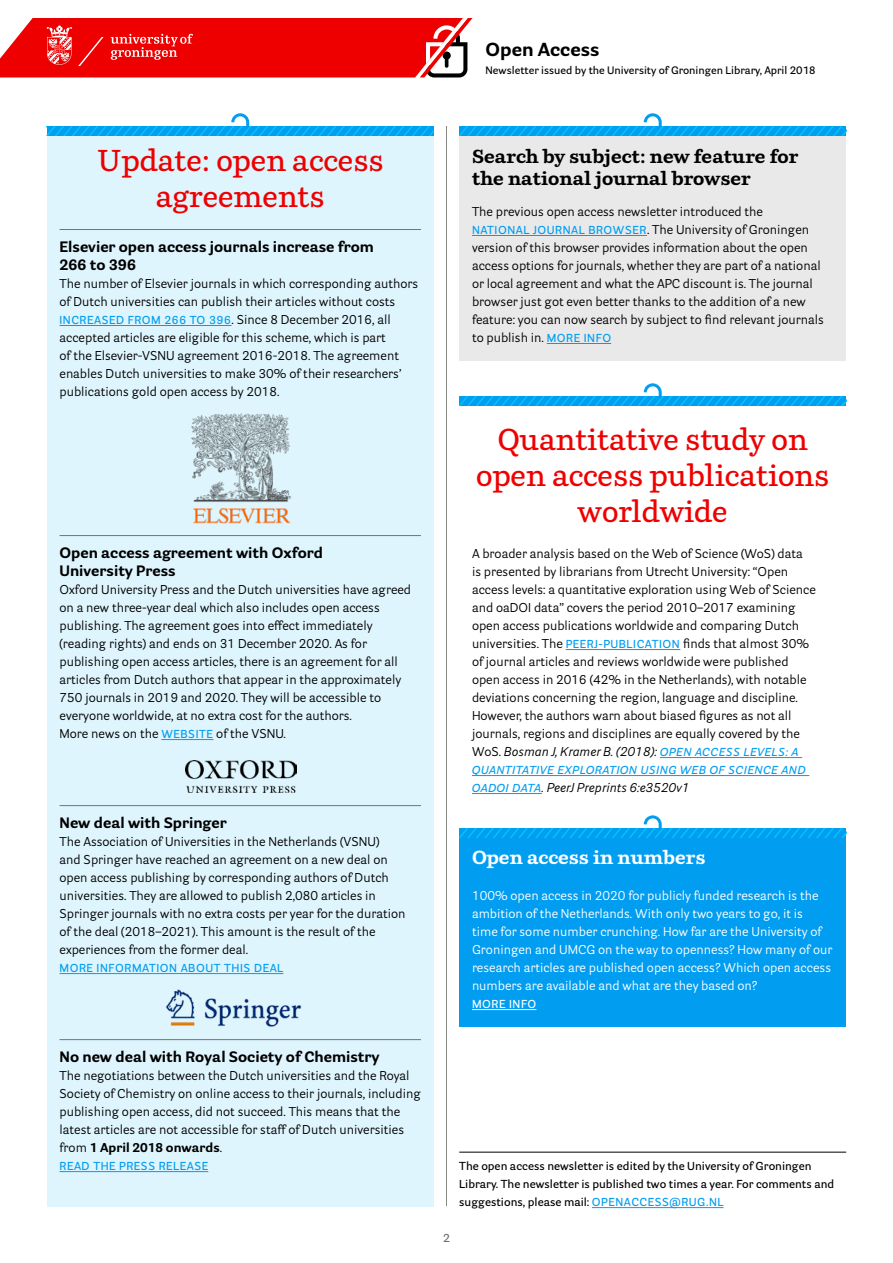
<style>
.page{position:relative;width:893px;height:1263px;background:#fff}
.page>*{position:absolute;margin:0;border:0;box-sizing:border-box;transform-origin:0 0}
.t1{font:600 30px/36px "Parry";color:#e00;text-align:center}
.t2{font:700 18.75px/22.5px "Parry";color:#000}
.t3{font:700 18.75px "Parry";color:#fff}
.t4{font:700 18.75px "Parry Grotesque";color:#000}
.t5{font:700 15px/18px "Parry Grotesque";color:#000}
.t6{font:12.75px/18px "Parry Grotesque";color:#000}
.t7{font:12.75px/18px "Parry Grotesque";color:#fff}
.t8{font:italic 12.75px "Parry Grotesque";color:#000}
.t9{font:600 11.25px/18px "Parry Grotesque";color:#000}
.t10{font:600 11.25px "Parry Grotesque";letter-spacing:.05em;color:#009df1}
.t11{font:italic 600 11.25px "Parry Grotesque";letter-spacing:.05em;color:#009df1}
.t12{font:600 11.25px "Parry Grotesque";letter-spacing:.05em;color:#fff}
.t13{font:600 11.25px "Parry Grotesque";color:#6e6e6e}
.t14{font:600 10.5px "Parry Grotesque";color:#000}
.s1{font-weight:600;font-size:11.25px;color:#009df1}
.s2{font-weight:700}
.s3{font-style:italic}
.s4{font-weight:600;font-style:italic;font-size:11.25px;color:#009df1}
.s5{color:#009df1}
</style>
<div class="page">
<div style="left:459px;top:837px;width:387px;height:189px;background:#009df1"></div>
<svg style="left:0;top:18px;width:472px;height:59px;background:#ec1b1b"></svg>
<svg style="left:459px;top:383px;width:387px;height:22px"></svg>
<svg style="left:459px;top:815px;width:387px;height:22px"></svg>
<div style="left:459px;top:135px;width:387px;height:225px;background:#e9e9e9"></div>
<div style="left:47px;top:135px;width:387px;height:1071px;background:#dff5fd"></div>
<hr style="left:472px;top:1009px;width:64px;height:1px;background:#fff">
<hr style="left:446px;top:126px;width:1px;height:1080px;background:#878786">
<hr style="left:472px;top:235px;width:175px;height:1px;background:#009df1">
<hr style="left:547px;top:343px;width:64px;height:1px;background:#009df1">
<hr style="left:60px;top:325px;width:172px;height:1px;background:#009df1">
<hr style="left:161px;top:739px;width:52px;height:1px;background:#009df1">
<hr style="left:60px;top:973px;width:223px;height:1px;background:#009df1">
<hr style="left:60px;top:1171px;width:148px;height:1px;background:#009df1">
<hr style="left:566px;top:649px;width:114px;height:1px;background:#009df1">
<hr style="left:660px;top:757px;width:142px;height:1px;background:#009df1">
<hr style="left:472px;top:775px;width:337px;height:1px;background:#009df1">
<hr style="left:472px;top:793px;width:70px;height:1px;background:#009df1">
<hr style="left:592px;top:1207px;width:132px;height:1px;background:#009df1">
<hr style="left:459px;top:1152px;width:387px;height:1px;background:#000">
<svg style="left:459px;top:113px;width:387px;height:22px"></svg>
<svg style="left:47px;top:113px;width:387px;height:22px"></svg>
<img style="left:191px;top:413px;width:100px;height:111px">
<img style="left:185px;top:761px;width:111px;height:31px">
<img style="left:166px;top:989px;width:136px;height:38px">
<hr style="left:60px;top:1039px;width:361px;height:1px;background:#647983">
<hr style="left:60px;top:805px;width:361px;height:1px;background:#647983">
<hr style="left:60px;top:535px;width:361px;height:1px;background:#647983">
<hr style="left:60px;top:229px;width:361px;height:1px;background:#647983">
<h2 class="t4" style="left:486px;top:37px;width:115px">Open Access</h2>
<p class="t14" style="left:486px;top:63px;width:332px">Newsletter issued by the University of Groningen Library, April 2018</p>
<h1 class="t1" style="left:97px;top:142px;width:288px">Update: open access agreements</h1>
<p class="t5" style="left:60px;top:237px;width:316px">Elsevier open access journals increase from<br>266 to 396</p>
<p class="t6" style="left:60px;top:274px;width:360px">The number of Elsevier journals in which corresponding authors of Dutch universities can publish their articles without costs <span class="s1">INCREASED FROM 266 TO 396</span>. Since 8 December 2016, all accepted articles are eligible for this scheme, which is part<br>of the Elsevier-VSNU agreement 2016-2018. The agreement enables Dutch universities to make 30% of their researchers’ publications gold open access by 2018.</p>
<p class="t5" style="left:60px;top:543px;width:265px">Open access agreement with Oxford<br>University Press</p>
<p class="t6" style="left:60px;top:580px;width:353px">Oxford University Press and the Dutch universities have agreed on a new three-year deal which also includes open access publishing. The agreement goes into effect immediately (reading rights) and ends on 31 December 2020. As for publishing open access articles, there is an agreement for all articles from Dutch authors that appear in the approximately 750 journals in 2019 and 2020. They will be accessible to everyone worldwide, at no extra cost for the authors.<br>More news on the <span class="s1">WEBSITE</span> of the VSNU.</p>
<p class="t5" style="left:60px;top:813px;width:169px">New deal with Springer</p>
<p class="t6" style="left:60px;top:832px;width:347px">The Association of Universities in the Netherlands (VSNU)<br>and Springer have reached an agreement on a new deal on open access publishing by corresponding authors of Dutch universities. They are allowed to publish 2,080 articles in Springer journals with no extra costs per year for the duration of the deal (2018–2021). This amount is the result of the experiences from the former deal.</p>
<p class="t10" style="left:60px;top:961px;width:225px">MORE INFORMATION ABOUT THIS DEAL</p>
<p class="t5" style="left:60px;top:1047px;width:322px">No new deal with Royal Society of Chemistry</p>
<p class="t6" style="left:60px;top:1066px;width:363px">The negotiations between the Dutch universities and the Royal Society of Chemistry on online access to their journals, including publishing open access, did not succeed. This means that the latest articles are not accessible for staff of Dutch universities from <span class="s2">1 April 2018 onwards</span>.</p>
<p class="t10" style="left:60px;top:1159px;width:150px">READ THE PRESS RELEASE</p>
<h2 class="t2" style="left:472px;top:144px;width:328px">Search by subject: new feature for the national journal browser</h2>
<p class="t6" style="left:472px;top:202px;width:353px">The previous open access newsletter introduced the<br><span class="s1">NATIONAL JOURNAL BROWSER</span>. The University of Groningen version of this browser provides information about the open access options for journals, whether they are part of a national or local agreement and what the APC discount is. The journal browser just got even better thanks to the addition of a new feature: you can now search by subject to find relevant journals to publish in. <span class="s1">MORE INFO</span></p>
<h1 class="t1" style="left:476px;top:421px;width:354px">Quantitative study on open access publications worldwide</h1>
<p class="t6" style="left:472px;top:544px;width:345px">A broader analysis based on the Web of Science (WoS) data<br>is presented by librarians from Utrecht University: “Open access levels: a quantitative exploration using Web of Science and oaDOI data” covers the period 2010–2017 examining open access publications worldwide and comparing Dutch universities. The <span class="s1">PEERJ-PUBLICATION</span> finds that almost 30% of journal articles and reviews worldwide were published open access in 2016 (42% in the Netherlands), with notable deviations concerning the region, language and discipline.<br>However, the authors warn about biased figures as not all journals, regions and disciplines are equally covered by the WoS. <span class="s3">Bosman J, Kramer B. (2018):</span> <span class="s4">OPEN ACCESS LEVELS: A</span></p>
<p class="t11" style="left:472px;top:763px;width:335px">QUANTITATIVE EXPLORATION USING WEB OF SCIENCE AND</p>
<p class="t8" style="left:472px;top:780px;width:219px"><span class="s1">OADOI DATA</span>. PeerJ Preprints 6:e3520v1</p>
<h2 class="t3" style="left:472px;top:845px;width:235px">Open access in numbers</h2>
<p class="t7" style="left:472px;top:886px;width:362px">100% open access in 2020 for publicly funded research is the ambition of the Netherlands. With only two years to go, it is<br>time for some number crunching. How far are the University of Groningen and UMCG on the way to openness? How many of our research articles are published open access? Which open access numbers are available and what are they based on?</p>
<p class="t12" style="left:472px;top:997px;width:66px">MORE INFO</p>
<p class="t9" style="left:459px;top:1157px;width:377px">The open access newsletter is edited by the University of Groningen<br>Library. The newsletter is published two times a year. For comments and suggestions, please mail: <span class="s5">OPENACCESS@RUG.NL</span></p>
<p class="t13" style="left:443px;top:1231px;width:8px">2</p>
</div>
